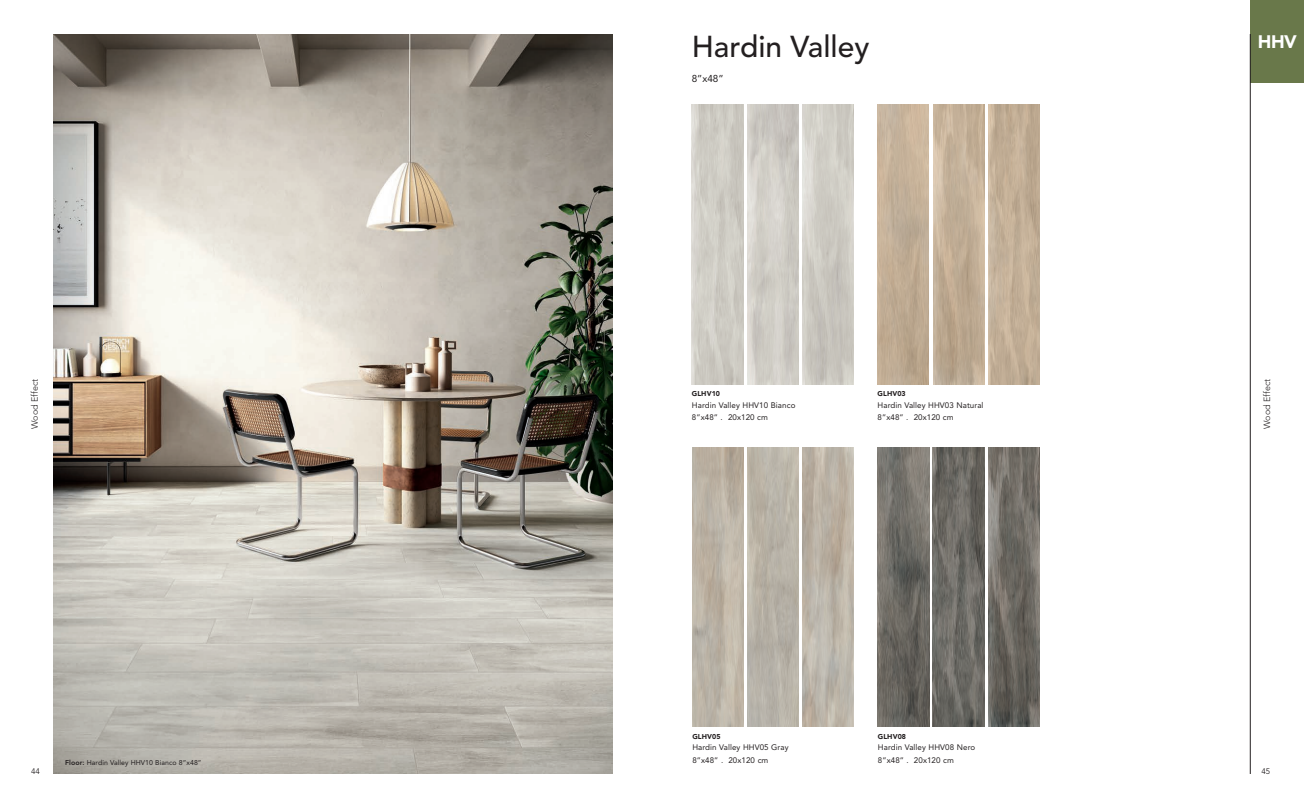
<style>
.page{position:relative;width:1304px;height:808px;background:#fff}
.page>*{position:absolute;margin:0;border:0;box-sizing:border-box;transform-origin:0 0}
.t1{font:500 30px "Avenir LT Std";color:#231f20}
.t2{font:900 18px "Avenir LT Std";color:#fff}
.t3{font:10px "Avenir LT Std";color:#231f20}
.t4{font:300 9px "Avenir LT Std";color:#231f20}
.t5{font:8px/12.7px "Avenir LT Std";letter-spacing:.01em;color:#231f20}
.t6{font:8px "Avenir LT Std";color:#231f20}
.t7{font:7px "Avenir LT Std";letter-spacing:.01em;color:#231f20}
.t8{font:900 7px "Avenir LT Std";letter-spacing:.01em;color:#231f20}
.s1{font-weight:800}
</style>
<div class="page">
<div style="left:1250px;top:0;width:54px;height:82px;background:#69784a"></div>
<img style="left:54px;top:34px;width:558px;height:740px">
<img style="left:692px;top:105px;width:51px;height:279px">
<img style="left:878px;top:105px;width:51px;height:279px">
<img style="left:747px;top:105px;width:52px;height:279px">
<img style="left:933px;top:105px;width:52px;height:279px">
<img style="left:802px;top:105px;width:52px;height:279px">
<img style="left:988px;top:105px;width:52px;height:279px">
<img style="left:692px;top:447px;width:51px;height:279px">
<img style="left:747px;top:447px;width:52px;height:279px">
<img style="left:802px;top:447px;width:52px;height:279px">
<img style="left:878px;top:447px;width:51px;height:280px">
<img style="left:933px;top:447px;width:51px;height:280px">
<img style="left:988px;top:447px;width:51px;height:280px">
<hr style="left:1250px;top:34px;width:1px;height:740px;background:#231f20">
<h1 class="t1" style="left:692px;top:29px;width:179px">Hardin Valley</h1>
<p class="t3" style="left:692px;top:72px;width:34px">8”x48”</p>
<h2 class="t2" style="left:1258px;top:31px;width:41px">HHV</h2>
<p class="t4" style="left:30px;top:429px;width:51px;rotate:-90deg">Wood Effect</p>
<p class="t4" style="left:1262px;top:429px;width:51px;rotate:-90deg">Wood Effect</p>
<p class="t8" style="left:692px;top:390px;width:30px">GLHV10</p>
<p class="t5" style="left:692px;top:398px;width:105px">Hardin Valley HHV10 Bianco<br>8”x48” . 20x120 cm</p>
<p class="t8" style="left:878px;top:390px;width:30px">GLHV03</p>
<p class="t5" style="left:878px;top:398px;width:107px">Hardin Valley HHV03 Natural<br>8”x48” . 20x120 cm</p>
<p class="t8" style="left:692px;top:732px;width:30px">GLHV05</p>
<p class="t5" style="left:692px;top:741px;width:98px">Hardin Valley HHV05 Gray<br>8”x48” . 20x120 cm</p>
<p class="t8" style="left:878px;top:732px;width:30px">GLHV08</p>
<p class="t5" style="left:878px;top:741px;width:99px">Hardin Valley HHV08 Nero</p>
<p class="t5" style="left:878px;top:754px;width:78px">8”x48” . 20x120 cm</p>
<p class="t7" style="left:65px;top:759px;width:138px"><span class="s1">Floor:</span> Hardin Valley HHV10 Bianco 8”x48”</p>
<p class="t6" style="left:31px;top:766px;width:10px">44</p>
<p class="t6" style="left:1261px;top:766px;width:10px">45</p>
</div>
